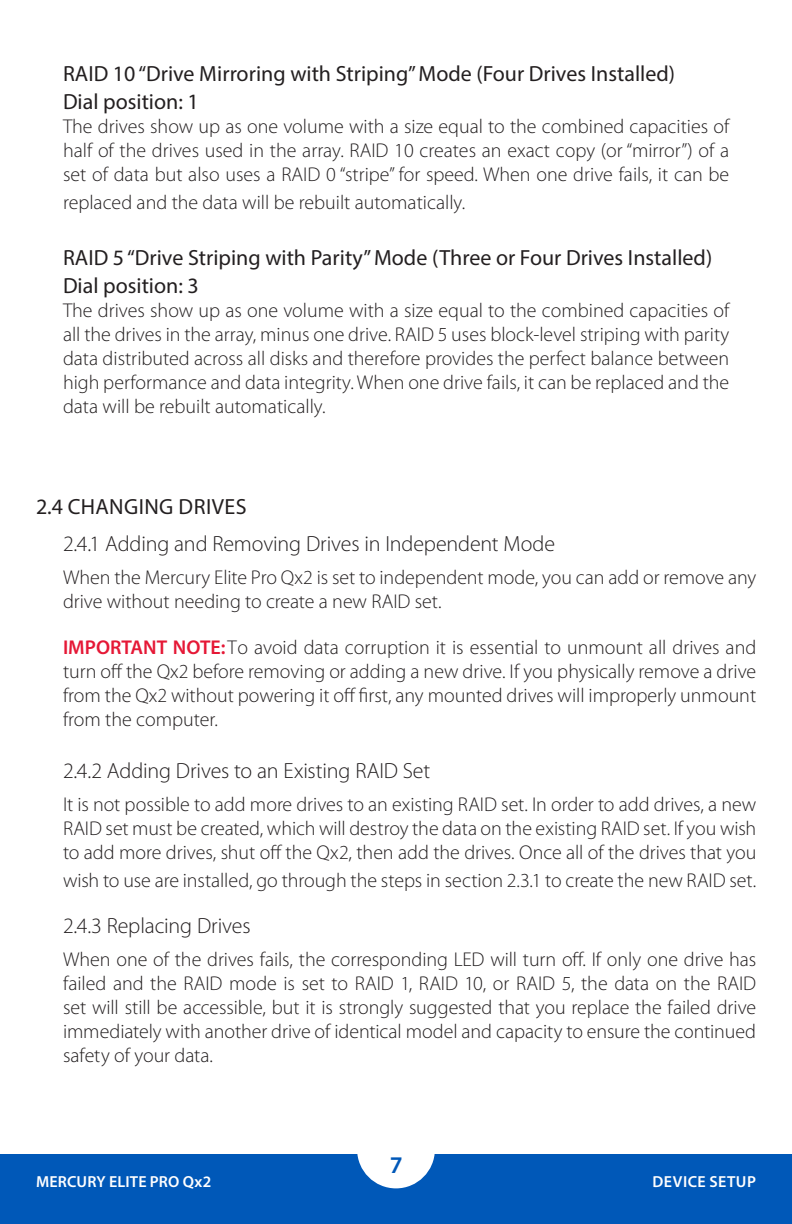
<style>
.page{position:relative;width:792px;height:1224px;background:#fff}
.page>*{position:absolute;margin:0;border:0;box-sizing:border-box;transform-origin:0 0}
.t1{font:600 24px "Myriad Pro";color:#0058b8}
.t2{font:22px "Myriad Pro";color:#231f20}
.Subhead{font:300 22px "Myriad Pro";letter-spacing:-.005em;color:#231f20}
.t3{font:22px "Myriad Pro";letter-spacing:.02em;color:#231f20}
.Subhead_Paragraph{font:300 20px/24px "Myriad Pro";color:#231f20;text-align:justify}
.t4{font:600 16px "Myriad Pro";letter-spacing:.015em;color:#fff}
.t5{font:600 16px "Myriad Pro";letter-spacing:.035em;color:#fff}
.s1{font-weight:600;color:#e51836}
</style>
<div class="page">
<div style="left:0;top:1155px;width:792px;height:69px;background:#0058b8"></div>
<div style="left:357px;top:1111px;width:78px;height:77px;background:#fff;border-radius:50%"></div>
<p class="t2" style="left:63px;top:60px;width:614px">RAID 10 “Drive Mirroring with Striping” Mode (Four Drives Installed)</p>
<p class="t2" style="left:63px;top:88px;width:137px">Dial position: 1</p>
<p class="Subhead_Paragraph" style="left:63px;top:114px;width:668px">The drives show up as one volume with a size equal to the combined capacities of half of the drives used in the array. RAID 10 creates an exact copy (or “mirror”) of a set of data but also uses a RAID 0 “stripe” for speed. When one drive fails, it can be</p>
<p class="Subhead_Paragraph" style="left:63px;top:190px;width:404px">replaced and the data will be rebuilt automatically.</p>
<p class="t2" style="left:63px;top:244px;width:651px">RAID 5 “Drive Striping with Parity” Mode (Three or Four Drives Installed)</p>
<p class="t2" style="left:63px;top:272px;width:137px">Dial position: 3</p>
<p class="Subhead_Paragraph" style="left:63px;top:298px;width:668px">The drives show up as one volume with a size equal to the combined capacities of all the drives in the array, minus one drive. RAID 5 uses block-level striping with parity data distributed across all disks and therefore provides the perfect balance between high performance and data integrity. When one drive fails, it can be replaced and the data will be rebuilt automatically.</p>
<p class="t3" style="left:36px;top:493px;width:212px">2.4 CHANGING DRIVES</p>
<p class="Subhead" style="left:63px;top:531px;width:494px">2.4.1 Adding and Removing Drives in Independent Mode</p>
<p class="Subhead_Paragraph" style="left:63px;top:565px;width:695px">When the Mercury Elite Pro Qx2 is set to independent mode, you can add or remove any drive without needing to create a new RAID set.</p>
<p class="Subhead_Paragraph" style="left:63px;top:635px;width:695px"><span class="s1">IMPORTANT NOTE:</span>To avoid data corruption it is essential to unmount all drives and turn off the Qx2 before removing or adding a new drive. If you physically remove a drive from the Qx2 without powering it off first, any mounted drives will improperly unmount from the computer.</p>
<p class="Subhead" style="left:63px;top:758px;width:369px">2.4.2 Adding Drives to an Existing RAID Set</p>
<p class="Subhead_Paragraph" style="left:63px;top:792px;width:695px">It is not possible to add more drives to an existing RAID set. In order to add drives, a new RAID set must be created, which will destroy the data on the existing RAID set. If you wish to add more drives, shut off the Qx2, then add the drives. Once all of the drives that you</p>
<p class="Subhead_Paragraph" style="left:63px;top:868px;width:695px">wish to use are installed, go through the steps in section 2.3.1 to create the new RAID set.</p>
<p class="Subhead" style="left:63px;top:913px;width:189px">2.4.3 Replacing Drives</p>
<p class="Subhead_Paragraph" style="left:63px;top:947px;width:695px">When one of the drives fails, the corresponding LED will turn off. If only one drive has failed and the RAID mode is set to RAID 1, RAID 10, or RAID 5, the data on the RAID set will still be accessible, but it is strongly suggested that you replace the failed drive immediately with another drive of identical model and capacity to ensure the continued safety of your data.</p>
<p class="t1" style="left:390px;top:1150px;width:14px">7</p>
<p class="t4" style="left:36px;top:1171px;width:177px">MERCURY ELITE PRO Qx2</p>
<p class="t5" style="left:652px;top:1171px;width:105px">DEVICE SETUP</p>
</div>
